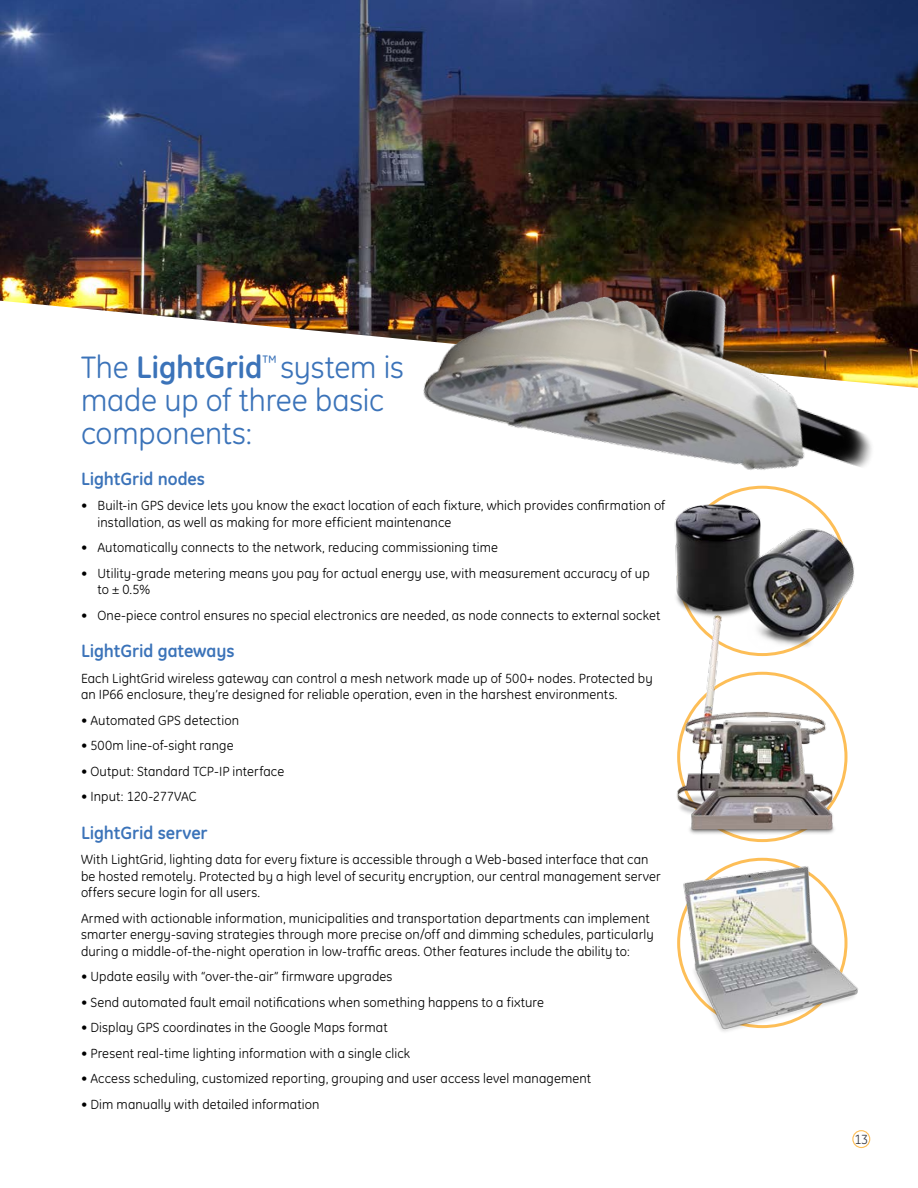
<style>
.page{position:relative;width:918px;height:1188px;background:#fff}
.page>*{position:absolute;margin:0;border:0;box-sizing:border-box;transform-origin:0 0}
.t1{font:31.5px/33px "GE Inspira";letter-spacing:-.005em;color:#3b73b9}
.t2{font:700 18px "GE Inspira";letter-spacing:-.005em;color:#3b73b9}
.t3{font:13.5px/16.5px "GE Inspira";letter-spacing:.01em;color:#000}
.t4{font:13.5px "GE Inspira";color:#343741}
.s1{font-weight:700}
</style>
<div class="page">
<img style="left:0;top:0;width:918px;height:339px">
<img style="left:394px;top:245px;width:524px;height:225px">
<img style="left:674px;top:500px;width:181px;height:110px">
<img style="left:677px;top:857px;width:181px;height:175px">
<img style="left:677px;top:610px;width:162px;height:233px">
<div style="left:852px;top:1130px;width:18px;height:18px;border:1px solid #fdbe56;border-radius:50%"></div>
<h1 class="t1" style="left:81px;top:351px;width:325px">The <span class="s1">LightGrid</span><sup>™</sup> system is made up of three basic components:</h1>
<h2 class="t2" style="left:81px;top:467px;width:126px">LightGrid nodes</h2>
<p class="t3" style="left:97px;top:497px;width:569px;text-indent:-16px">• Built-in GPS device lets you know the exact location of each fixture, which provides confirmation of installation, as well as making for more efficient maintenance</p>
<p class="t3" style="left:81px;top:539px;width:419px">• Automatically connects to the network, reducing commissioning time</p>
<p class="t3" style="left:97px;top:565px;width:554px;text-indent:-16px">• Utility-grade metering means you pay for actual energy use, with measurement accuracy of up to ± 0.5%</p>
<p class="t3" style="left:81px;top:607px;width:581px">• One-piece control ensures no special electronics are needed, as node connects to external socket</p>
<h2 class="t2" style="left:81px;top:640px;width:155px">LightGrid gateways</h2>
<p class="t3" style="left:81px;top:670px;width:573px">Each LightGrid wireless gateway can control a mesh network made up of 500+ nodes. Protected by an IP66 enclosure, they’re designed for reliable operation, even in the harshest environments.</p>
<p class="t3" style="left:81px;top:712px;width:160px">• Automated GPS detection</p>
<p class="t3" style="left:81px;top:737px;width:154px">• 500m line-of-sight range</p>
<p class="t3" style="left:81px;top:763px;width:205px">• Output: Standard TCP-IP interface</p>
<p class="t3" style="left:81px;top:788px;width:117px">• Input: 120-277VAC</p>
<h2 class="t2" style="left:81px;top:821px;width:128px">LightGrid server</h2>
<p class="t3" style="left:81px;top:851px;width:581px">With LightGrid, lighting data for every fixture is accessible through a Web-based interface that can be hosted remotely. Protected by a high level of security encryption, our central management server offers secure login for all users.</p>
<p class="t3" style="left:81px;top:910px;width:574px">Armed with actionable information, municipalities and transportation departments can implement smarter energy-saving strategies through more precise on/off and dimming schedules, particularly during a middle-of-the-night operation in low-traffic areas. Other features include the ability to:</p>
<p class="t3" style="left:81px;top:968px;width:313px">• Update easily with “over-the-air” firmware upgrades</p>
<p class="t3" style="left:81px;top:994px;width:465px">• Send automated fault email notifications when something happens to a fixture</p>
<p class="t3" style="left:81px;top:1019px;width:308px">• Display GPS coordinates in the Google Maps format</p>
<p class="t3" style="left:81px;top:1045px;width:331px">• Present real-time lighting information with a single click</p>
<p class="t3" style="left:81px;top:1070px;width:512px">• Access scheduling, customized reporting, grouping and user access level management</p>
<p class="t3" style="left:81px;top:1096px;width:240px">• Dim manually with detailed information</p>
<p class="t4" style="left:854px;top:1131px;width:15px">13</p>
</div>
